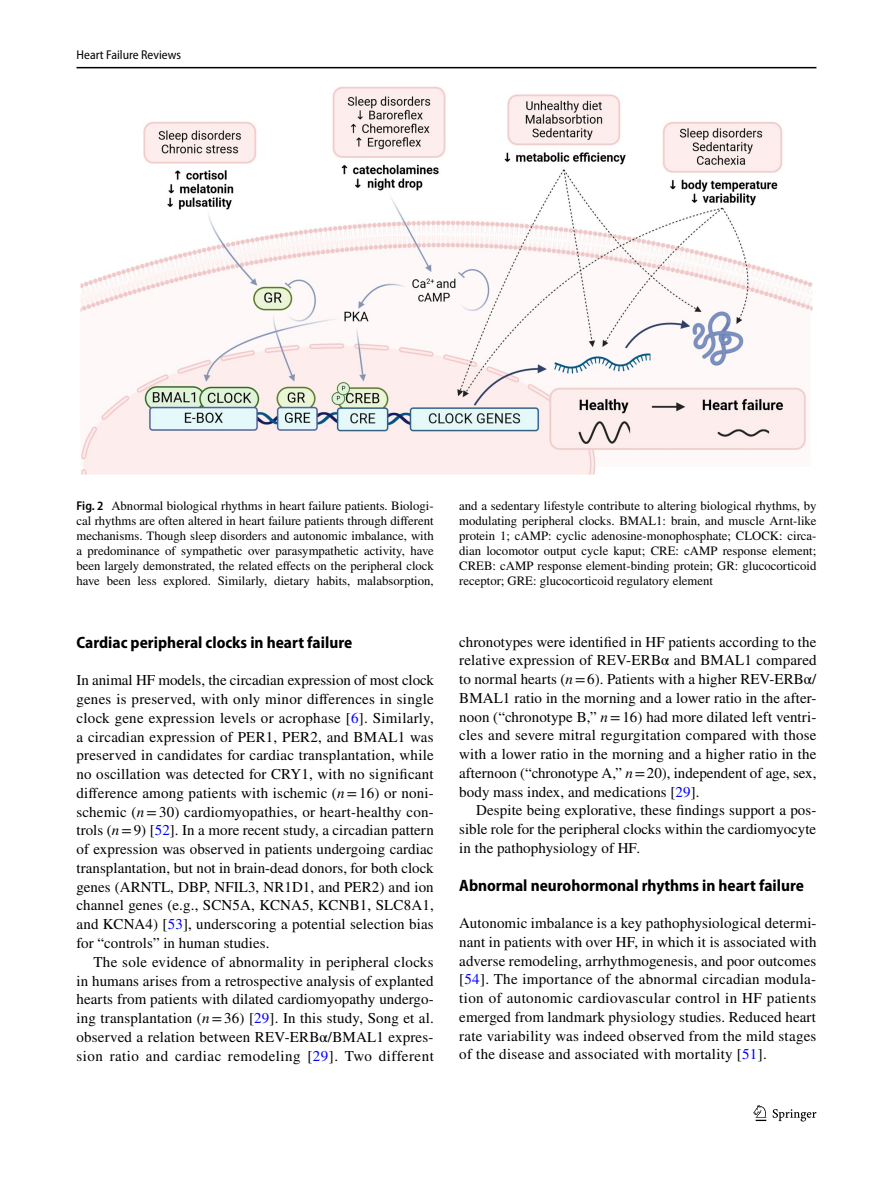
<style>
.page{position:relative;width:893px;height:1187px;background:#fff}
.page>*{position:absolute;margin:0;border:0;box-sizing:border-box;transform-origin:0 0}
.t1{font:700 semi-condensed 16.5px "Myriad Pro";color:#000}
.t2{font:15px/18.8px "STIX";letter-spacing:.005em;color:#000;text-align:justify}
.t3{font:12.75px/15px "STIX";color:#000;text-align:justify}
.t4{font:semi-condensed 12.75px "Myriad Pro";color:#000}
.s1{font-family:"Myriad Pro";font-weight:600;font-stretch:semi-condensed}
.s2{color:#00f}
.s3{font-style:italic}
</style>
<div class="page">
<hr style="left:77px;top:67px;width:739px;height:1px;background:#000">
<svg style="left:753px;top:1105px;width:13px;height:15px"></svg>
<svg style="left:773px;top:1109px;width:43px;height:12px"></svg>
<img style="left:80px;top:87px;width:732px;height:388px">
<p class="t4" style="left:77px;top:48px;width:106px">Heart Failure Reviews</p>
<p class="t3" style="left:77px;top:499px;width:359px"><span class="s1">Fig. 2</span> Abnormal biological rhythms in heart failure patients. Biologi&shy;cal rhythms are often altered in heart failure patients through different mechanisms. Though sleep disorders and autonomic imbalance, with a predominance of sympathetic over parasympathetic activity, have been largely demonstrated, the related effects on the peripheral clock have been less explored. Similarly, dietary habits, malabsorption,</p>
<p class="t3" style="left:459px;top:499px;width:359px">and a sedentary lifestyle contribute to altering biological rhythms, by modulating peripheral clocks. BMAL1: brain, and muscle Arnt-like protein 1; cAMP: cyclic adenosine-monophosphate; CLOCK: circa&shy;dian locomotor output cycle kaput; CRE: cAMP response element; CREB: cAMP response element-binding protein; GR: glucocorticoid receptor; GRE: glucocorticoid regulatory element</p>
<p class="t1" style="left:77px;top:633px;width:277px">Cardiac peripheral clocks in heart failure</p>
<p class="t2" style="left:77px;top:672px;width:359px">In animal HF models, the circadian expression of most clock genes is preserved, with only minor differences in single clock gene expression levels or acrophase [<span class="s2">6</span>]. Similarly, a circadian expression of PER1, PER2, and BMAL1 was preserved in candidates for cardiac transplantation, while no oscillation was detected for CRY1, with no significant difference among patients with ischemic (<span class="s3">n</span>=16) or noni&shy;schemic (<span class="s3">n</span>=30) cardiomyopathies, or heart-healthy con&shy;trols (<span class="s3">n</span>=9) [<span class="s2">52</span>]. In a more recent study, a circadian pattern of expression was observed in patients undergoing cardiac transplantation, but not in brain-dead donors, for both clock genes (ARNTL, DBP, NFIL3, NR1D1, and PER2) and ion channel genes (e.g., SCN5A, KCNA5, KCNB1, SLC8A1, and KCNA4) [<span class="s2">53</span>], underscoring a potential selection bias for “controls” in human studies.</p>
<p class="t2" style="left:77px;top:953px;width:359px;text-indent:17px">The sole evidence of abnormality in peripheral clocks in humans arises from a retrospective analysis of explanted hearts from patients with dilated cardiomyopathy undergo&shy;ing transplantation (<span class="s3">n</span>=36) [<span class="s2">29</span>]. In this study, Song et al. observed a relation between REV-ERBα/BMAL1 expres&shy;sion ratio and cardiac remodeling [<span class="s2">29</span>]. Two different</p>
<p class="t2" style="left:459px;top:633px;width:359px">chronotypes were identified in HF patients according to the relative expression of REV-ERBα and BMAL1 compared to normal hearts (<span class="s3">n</span>=6). Patients with a higher REV-ERBα/ BMAL1 ratio in the morning and a lower ratio in the after&shy;noon (“chronotype B,” <span class="s3">n</span>=16) had more dilated left ventri&shy;cles and severe mitral regurgitation compared with those with a lower ratio in the morning and a higher ratio in the afternoon (“chronotype A,” <span class="s3">n</span>=20), independent of age, sex, body mass index, and medications [<span class="s2">29</span>].</p>
<p class="t2" style="left:459px;top:802px;width:359px;text-indent:17px">Despite being explorative, these findings support a pos&shy;sible role for the peripheral clocks within the cardiomyocyte in the pathophysiology of HF.</p>
<p class="t1" style="left:459px;top:875px;width:346px">Abnormal neurohormonal rhythms in heart failure</p>
<p class="t2" style="left:459px;top:914px;width:359px">Autonomic imbalance is a key pathophysiological determi&shy;nant in patients with over HF, in which it is associated with adverse remodeling, arrhythmogenesis, and poor outcomes [<span class="s2">54</span>]. The importance of the abnormal circadian modula&shy;tion of autonomic cardiovascular control in HF patients emerged from landmark physiology studies. Reduced heart rate variability was indeed observed from the mild stages of the disease and associated with mortality [<span class="s2">51</span>].</p>
</div>
